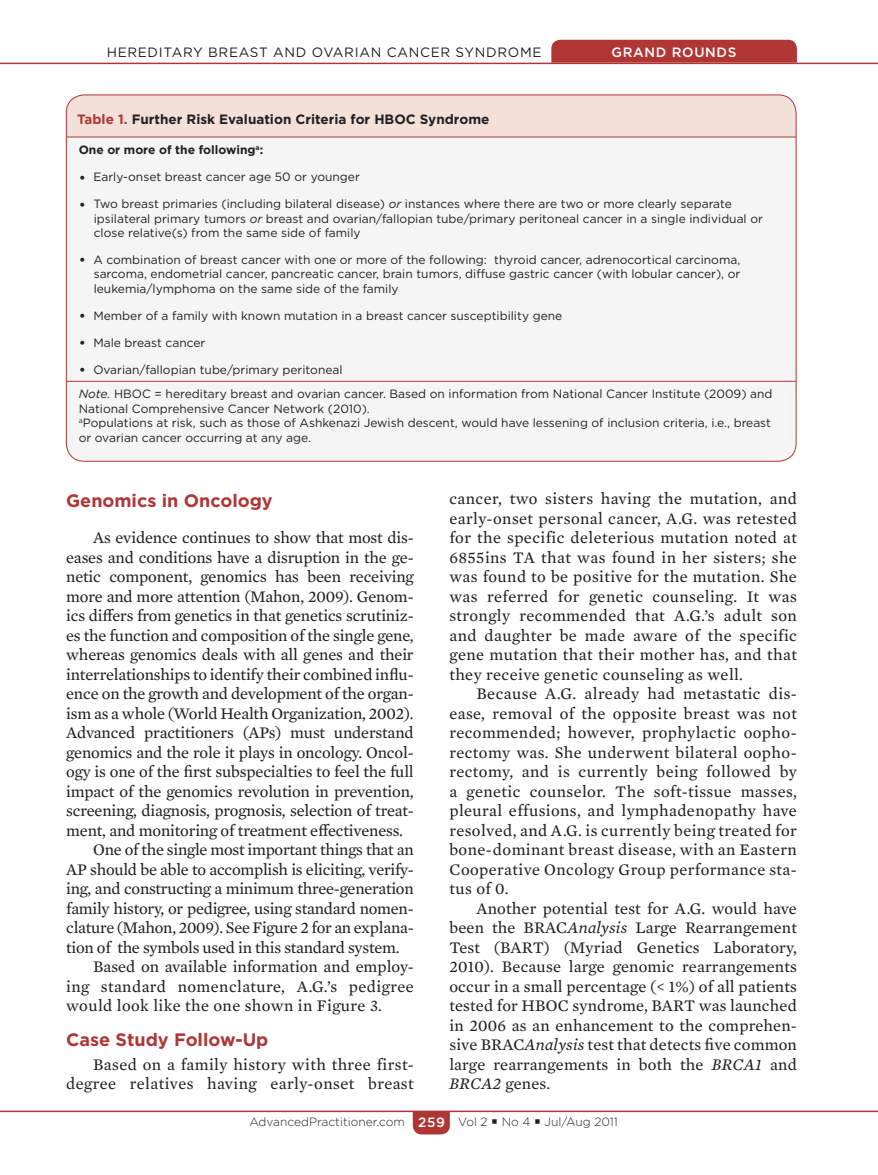
<style>
.page{position:relative;width:878px;height:1175px;background:#fff}
.page>*{position:absolute;margin:0;border:0;box-sizing:border-box;transform-origin:0 0}
.Subhead_1{font:700 18px "Gotham";color:#af3635}
.Body_txt{font:16.5px/19.5px "Mercury Text G2";letter-spacing:.025em;color:#231f20;text-align:justify}
.Table_title-B{font:700 13.5px "Gotham";color:#231f20}
.RRH_AUTHOR{font:13.5px "Gotham";letter-spacing:.05em;color:#231f20}
.article_type{font:500 13.5px "Gotham";letter-spacing:.05em;color:#fff}
.Table_row-B{font:12px/14.4px "Gotham";color:#231f20}
.t1{font:300 12px "Gotham";color:#231f20}
.Table_col_head{font:700 12px "Gotham";color:#231f20}
.s1{color:#af3635}
.s2{font-size:15px}
.s3{font-style:italic}
</style>
<div class="page">
<svg style="left:413px;top:1112px;width:37px;height:22px"></svg>
<div style="left:551px;top:40px;width:246px;height:23px;background:#af3635"></div>
<hr style="left:0;top:63px;width:878px;height:1px;background:#af3635">
<hr style="left:0;top:1110px;width:878px;height:2px;background:#af3635">
<svg style="left:66px;top:95px;width:730px;height:366px"></svg>
<div style="left:68px;top:138px;width:726px;height:311px;background:#f5f5f6"></div>
<hr style="left:67px;top:137px;width:728px;height:1px;background:#af3635">
<hr style="left:67px;top:381px;width:728px;height:1px;background:#af3635">
<p class="RRH_AUTHOR" style="left:107px;top:43px;width:436px">HEREDITARY BREAST AND OVARIAN CANCER SYNDROME</p>
<p class="article_type" style="left:611px;top:43px;width:126px">GRAND ROUNDS</p>
<p class="Table_title-B" style="left:77px;top:110px;width:414px"><span class="s1">Table 1.</span> Further Risk Evaluation Criteria for HBOC Syndrome</p>
<p class="Table_col_head" style="left:79px;top:142px;width:186px">One or more of the following<sup>a</sup>:</p>
<p class="Table_row-B" style="left:79px;top:169px;width:283px"><span class="s2">•</span> Early-onset breast cancer age 50 or younger</p>
<p class="Table_row-B" style="left:94px;top:196px;width:670px;text-indent:-15px"><span class="s2">•</span> Two breast primaries (including bilateral disease) <span class="s3">or</span> instances where there are two or more clearly separate ipsilateral primary tumors <span class="s3">or</span> breast and ovarian/fallopian tube/primary peritoneal cancer in a single individual or close relative(s) from the same side of family</p>
<p class="Table_row-B" style="left:94px;top:252px;width:648px;text-align:justify;text-indent:-15px"><span class="s2">•</span> A combination of breast cancer with one or more of the following: thyroid cancer, adrenocortical carcinoma, sarcoma, endometrial cancer, pancreatic cancer, brain tumors, diffuse gastric cancer (with lobular cancer), or leukemia/lymphoma on the same side of the family</p>
<p class="Table_row-B" style="left:79px;top:308px;width:485px"><span class="s2">•</span> Member of a family with known mutation in a breast cancer susceptibility gene</p>
<p class="Table_row-B" style="left:79px;top:335px;width:128px"><span class="s2">•</span> Male breast cancer</p>
<p class="Table_row-B" style="left:79px;top:362px;width:265px"><span class="s2">•</span> Ovarian/fallopian tube/primary peritoneal</p>
<p class="Table_row-B" style="left:79px;top:387px;width:695px"><span class="s3">Note.</span> HBOC = hereditary breast and ovarian cancer. Based on information from National Cancer Institute (2009) and<br>National Comprehensive Cancer Network (2010).</p>
<p class="Table_row-B" style="left:79px;top:415px;width:693px"><sup>a</sup>Populations at risk, such as those of Ashkenazi Jewish descent, would have lessening of inclusion criteria, i.e., breast or ovarian cancer occurring at any age.</p>
<p class="Subhead_1" style="left:66px;top:489px;width:208px">Genomics in Oncology</p>
<p class="Body_txt" style="left:66px;top:527px;width:349px;text-indent:27px">As evidence continues to show that most dis&shy;eases and conditions have a disruption in the ge&shy;netic component, genomics has been receiving more and more attention (Mahon, 2009). Genom&shy;ics differs from genetics in that genetics scrutiniz&shy;es the function and composition of the single gene, whereas genomics deals with all genes and their interrelationships to identify their combined influ&shy;ence on the growth and development of the organ&shy;ism as a whole (World Health Organization, 2002).<br>Advanced practitioners (APs) must understand genomics and the role it plays in oncology. Oncol&shy;ogy is one of the first subspecialties to feel the full impact of the genomics revolution in prevention, screening, diagnosis, prognosis, selection of treat&shy;ment, and monitoring of treatment effectiveness.</p>
<p class="Body_txt" style="left:66px;top:839px;width:349px;text-indent:27px">One of the single most important things that an AP should be able to accomplish is eliciting, verify&shy;ing, and constructing a minimum three-generation family history, or pedigree, using standard nomen&shy;clature (Mahon, 2009). See Figure 2 for an explana&shy;tion of the symbols used in this standard system.</p>
<p class="Body_txt" style="left:66px;top:956px;width:349px;text-indent:27px">Based on available information and employ&shy;ing standard nomenclature, A.G.’s pedigree would look like the one shown in Figure 3.</p>
<p class="Subhead_1" style="left:66px;top:1027px;width:204px">Case Study Follow-Up</p>
<p class="Body_txt" style="left:66px;top:1053px;width:349px;text-align:right">Based on a family history with three first&shy;degree relatives having early-onset breast</p>
<p class="Body_txt" style="left:449px;top:488px;width:349px">cancer, two sisters having the mutation, and early-onset personal cancer, A.G. was retested for the specific deleterious mutation noted at 6855ins TA that was found in her sisters; she was found to be positive for the mutation. She was referred for genetic counseling. It was strongly recommended that A.G.’s adult son and daughter be made aware of the specific gene mutation that their mother has, and that they receive genetic counseling as well.</p>
<p class="Body_txt" style="left:449px;top:683px;width:349px;text-indent:27px">Because A.G. already had metastatic dis&shy;ease, removal of the opposite breast was not recommended; however, prophylactic oopho&shy;rectomy was. She underwent bilateral oopho&shy;rectomy, and is currently being followed by a genetic counselor. The soft-tissue masses, pleural effusions, and lymphadenopathy have resolved, and A.G. is currently being treated for bone-dominant breast disease, with an Eastern Cooperative Oncology Group performance sta&shy;tus of 0.</p>
<p class="Body_txt" style="left:449px;top:897px;width:349px;text-indent:27px">Another potential test for A.G. would have been the BRAC<span class="s3">Analysis</span> Large Rearrangement Test (BART) (Myriad Genetics Laboratory, 2010). Because large genomic rearrangements occur in a small percentage (&lt; 1%) of all patients tested for HBOC syndrome, BART was launched in 2006 as an enhancement to the comprehen&shy;sive BRAC<span class="s3">Analysis</span> test that detects five common large rearrangements in both the <span class="s3">BRCA1</span> and <span class="s3">BRCA2</span> genes.</p>
<p class="t1" style="left:249px;top:1114px;width:157px">AdvancedPractitioner.com</p>
<p class="article_type" style="left:418px;top:1113px;width:28px">259</p>
<p class="t1" style="left:458px;top:1113px;width:161px">Vol 2 ▪ No 4 ▪ Jul/Aug 2011</p>
</div>
